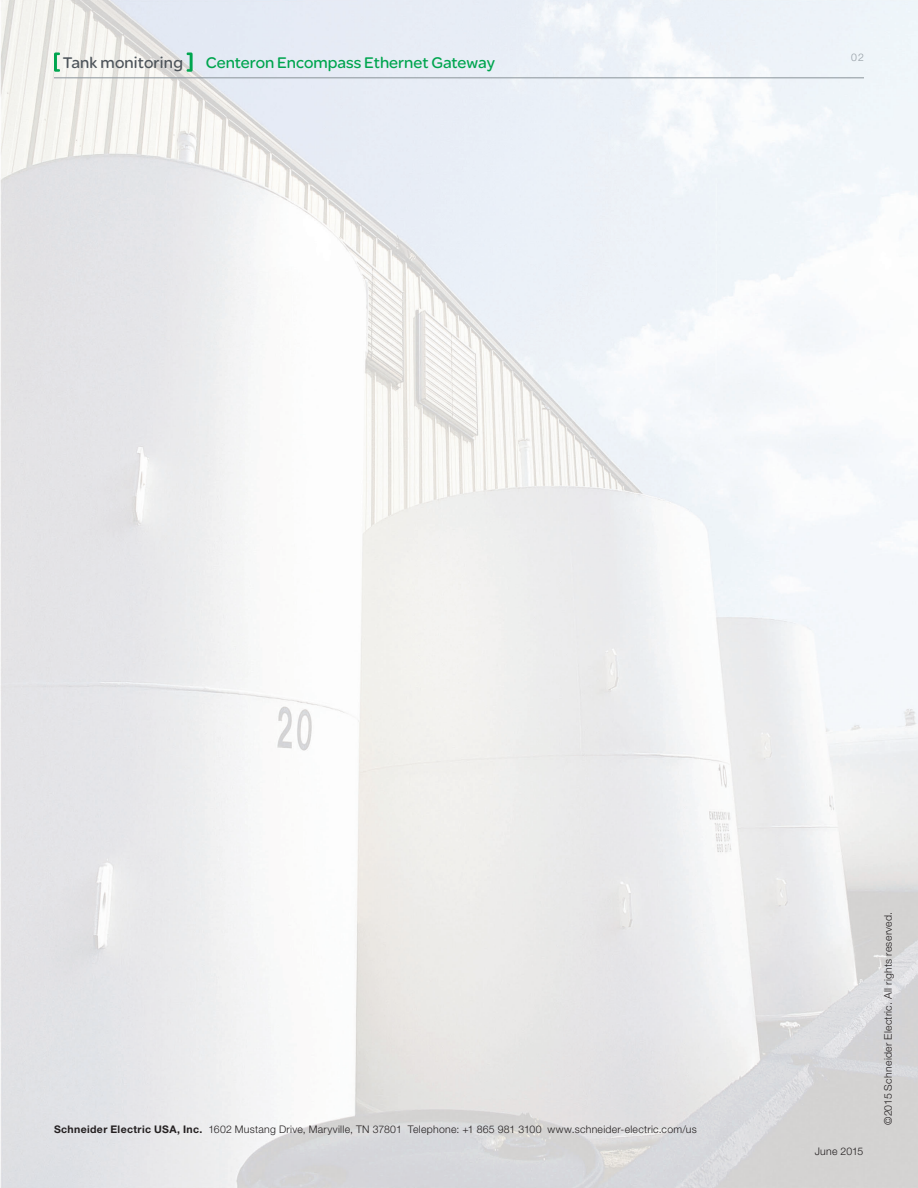
<style>
.page{position:relative;width:918px;height:1188px;background:#fff}
.page>*{position:absolute;margin:0;border:0;box-sizing:border-box;transform-origin:0 0}
.Page_title_2nd{font:16.5px "SE Optimist";color:#00a54f}
.Page_title{font:16.5px "SE Optimist";letter-spacing:.01em;color:#4d545a}
.Doc_number{font:300 10.5px "Helvetica Neue LT Std";letter-spacing:.025em;color:#231f20}
.Page_number_right{font:300 10.5px "Helvetica Neue LT Std";color:#959ea4}
.s1{font-weight:700}
</style>
<div class="page">
<img style="left:0;top:0;width:918px;height:1188px">
<hr style="left:54px;top:77px;width:810px;height:1px;background:#959ea4">
<svg style="left:54px;top:52px;width:6px;height:20px"></svg>
<svg style="left:187px;top:53px;width:6px;height:19px"></svg>
<p class="Page_title" style="left:63px;top:51px;width:122px">Tank monitoring</p>
<p class="Page_title_2nd" style="left:206px;top:51px;width:290px">Centeron Encompass Ethernet Gateway</p>
<p class="Page_number_right" style="left:851px;top:51px;width:14px">02</p>
<p class="Doc_number" style="left:54px;top:1123px;width:644px"><span class="s1">Schneider Electric USA, Inc.</span> 1602 Mustang Drive, Maryville, TN 37801 Telephone: +1 865 981 3100 www.schneider-electric.com/us</p>
<p class="Doc_number" style="left:815px;top:1145px;width:50px">June 2015</p>
<p class="Doc_number" style="left:882px;top:1125px;width:215px;rotate:-90deg">©2015 Schneider Electric. All rights reserved.</p>
</div>
